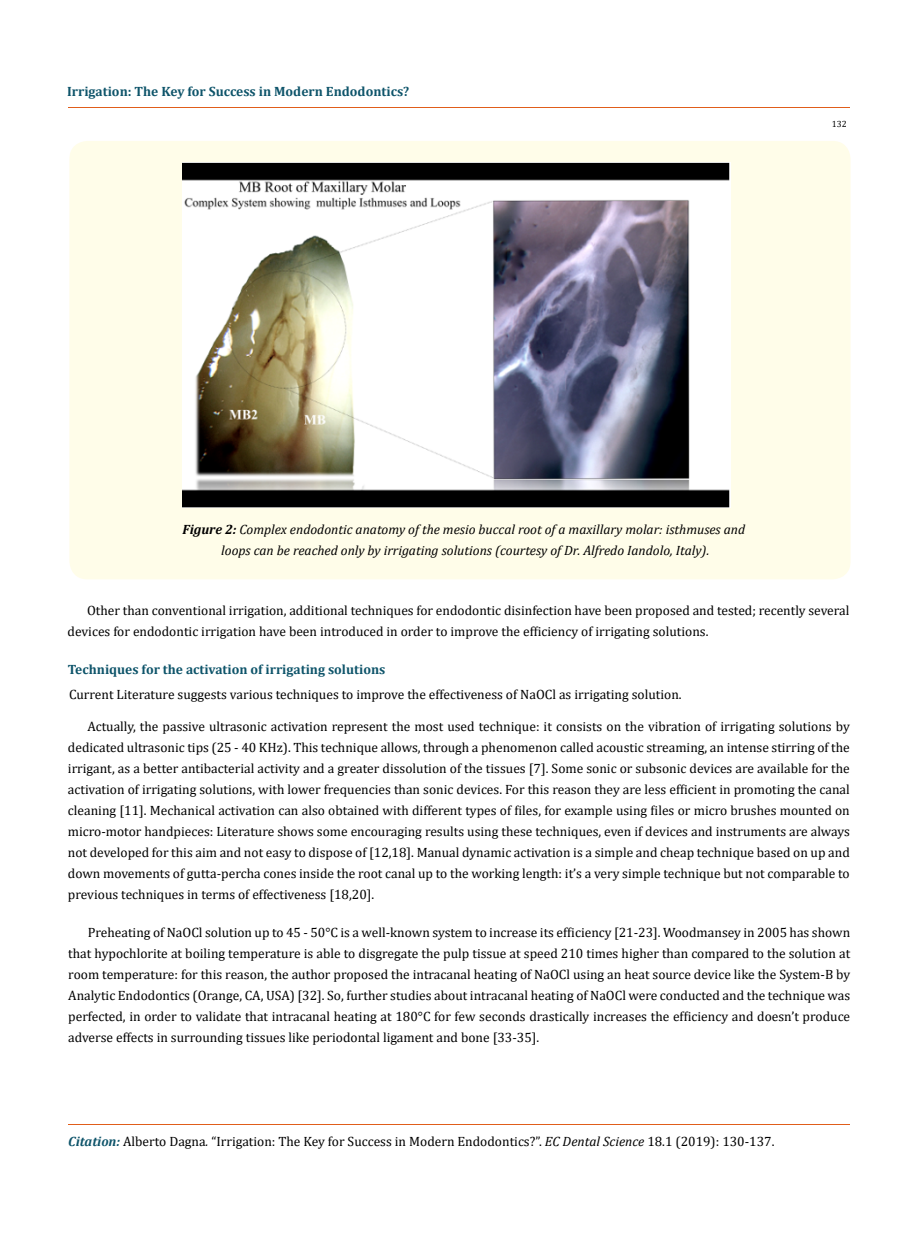
<style>
.page{position:relative;width:917px;height:1244px;background:#fff}
.page>*{position:absolute;margin:0;border:0;box-sizing:border-box;transform-origin:0 0}
.t1{font:13.5px/21px "Cambria";color:#000;text-align:justify}
.t2{font:italic 13.5px/21px "Cambria";color:#000;text-align:center}
.t3{font:700 13.5px "Cambria";color:#0e546a}
.t4{font:9px "Cambria";color:#000}
.s1{font-weight:700}
.s2{font-weight:700;font-style:italic;color:#0e546a}
.s3{font-style:italic}
</style>
<div class="page">
<hr style="left:68px;top:108px;width:781px;height:1px;background:#e05d1a">
<hr style="left:68px;top:1124px;width:781px;height:1px;background:#e05d1a">
<div style="left:69px;top:141px;width:781px;height:438px;background:#fffde9;border-radius:18px"></div>
<img style="left:182px;top:162px;width:548px;height:345px">
<p class="t3" style="left:67px;top:82px;width:343px">Irrigation: The Key for Success in Modern Endodontics?</p>
<p class="t4" style="left:831px;top:119px;width:16px">132</p>
<p class="t2" style="left:182px;top:518px;width:564px"><span class="s1">Figure 2:</span> Complex endodontic anatomy of the mesio buccal root of a maxillary molar: isthmuses and loops can be reached only by irrigating solutions (courtesy of Dr. Alfredo Iandolo, Italy).</p>
<p class="t1" style="left:68px;top:600px;width:783px;text-indent:19px">Other than conventional irrigation, additional techniques for endodontic disinfection have been proposed and tested; recently several devices for endodontic irrigation have been introduced in order to improve the efficiency of irrigating solutions.</p>
<p class="t3" style="left:68px;top:660px;width:319px">Techniques for the activation of irrigating solutions</p>
<p class="t1" style="left:69px;top:683px;width:614px">Current Literature suggests various techniques to improve the effectiveness of NaOCl as irrigating solution.</p>
<p class="t1" style="left:68px;top:715px;width:783px;text-indent:19px">Actually, the passive ultrasonic activation represent the most used technique: it consists on the vibration of irrigating solutions by dedicated ultrasonic tips (25 - 40 KHz). This technique allows, through a phenomenon called acoustic streaming, an intense stirring of the irrigant, as a better antibacterial activity and a greater dissolution of the tissues [7]. Some sonic or subsonic devices are available for the activation of irrigating solutions, with lower frequencies than sonic devices. For this reason they are less efficient in promoting the canal cleaning [11]. Mechanical activation can also obtained with different types of files, for example using files or micro brushes mounted on micro-motor handpieces: Literature shows some encouraging results using these techniques, even if devices and instruments are always not developed for this aim and not easy to dispose of [12,18]. Manual dynamic activation is a simple and cheap technique based on up and down movements of gutta-percha cones inside the root canal up to the working length: it’s a very simple technique but not comparable to previous techniques in terms of effectiveness [18,20].</p>
<p class="t1" style="left:68px;top:921px;width:783px;text-indent:19px">Preheating of NaOCl solution up to 45 - 50°C is a well-known system to increase its efficiency [21-23]. Woodmansey in 2005 has shown that hypochlorite at boiling temperature is able to disgregate the pulp tissue at speed 210 times higher than compared to the solution at room temperature: for this reason, the author proposed the intracanal heating of NaOCl using an heat source device like the System-B by Analytic Endodontics (Orange, CA, USA) [32]. So, further studies about intracanal heating of NaOCl were conducted and the technique was perfected, in order to validate that intracanal heating at 180°C for few seconds drastically increases the efficiency and doesn’t produce adverse effects in surrounding tissues like periodontal ligament and bone [33-35].</p>
<p class="t1" style="left:68px;top:1130px;width:707px"><span class="s2">Citation:</span> Alberto Dagna<span class="s3">.</span> “Irrigation: The Key for Success in Modern Endodontics?”. <span class="s3">EC Dental Science</span> 18.1 (2019): 130-137.</p>
</div>
